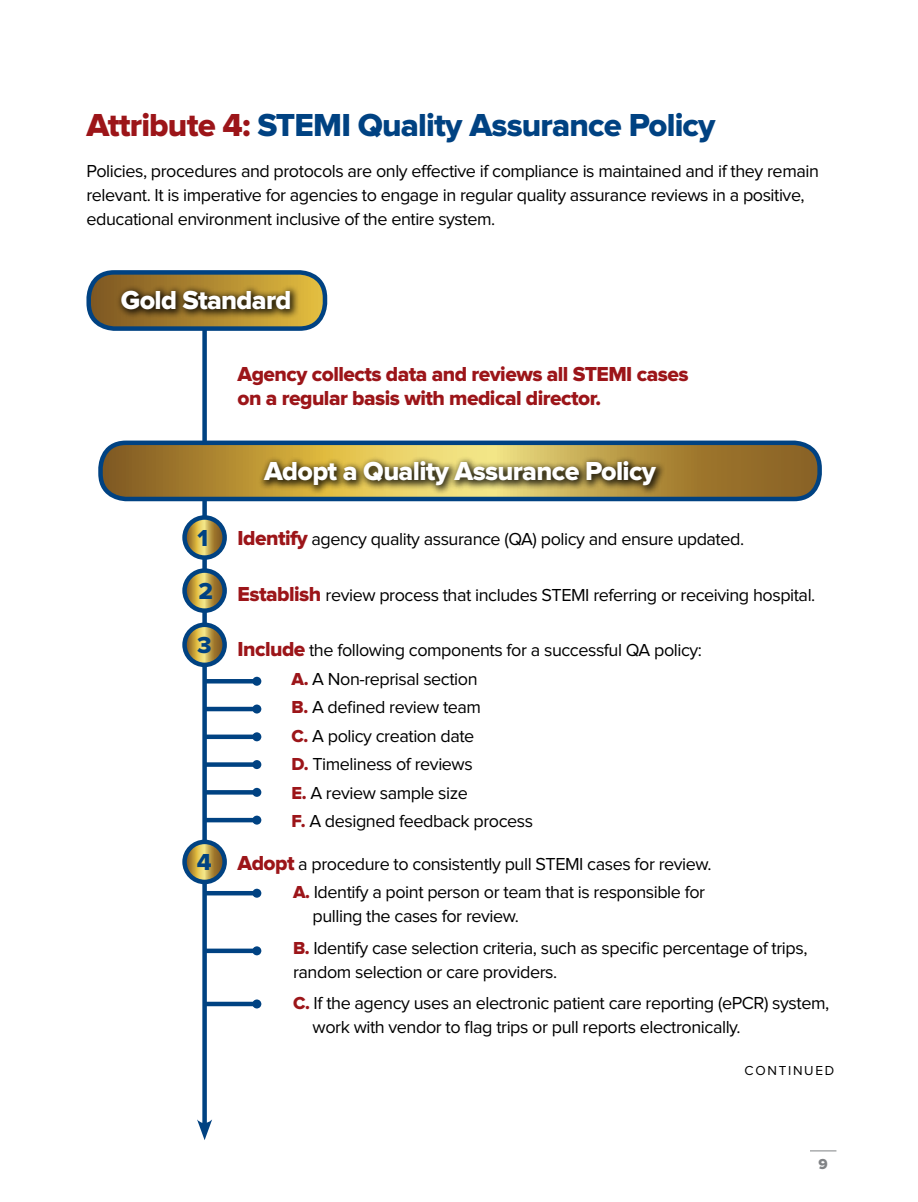
<style>
.page{position:relative;width:918px;height:1202px;background:#fff}
.page>*{position:absolute;margin:0;border:0;box-sizing:border-box;transform-origin:0 0}
.t1{font:33px "Proxima Nova Extrabld";letter-spacing:-.025em;color:#004282}
.t2{font:27px "Proxima Nova Extrabld";letter-spacing:-.025em;color:#fff}
.t3{font:24px "Proxima Nova Extrabld";color:#004282}
.t4{font:21px/24px "Proxima Nova Extrabld";letter-spacing:-.025em;color:#9c1519}
.t5{font:18px/28.5px "Proxima Nova";letter-spacing:-.025em;color:#000}
.t6{font:15px "Proxima Nova Extrabld";color:#808285}
.t7{font:13.5px "Proxima Nova";letter-spacing:.125em;color:#000}
.s1{color:#9c1519}
.s2{font-family:"Proxima Nova Extrabld";font-size:21px;color:#9c1519}
.s3{font-family:"Proxima Nova Extrabld";color:#9c1519}
</style>
<div class="page">
<svg style="left:810px;top:1150px;width:26px;height:1px"></svg>
<div style="left:202px;top:325px;width:5px;height:802px;background:#004282"></div>
<svg style="left:197px;top:1119px;width:15px;height:21px"></svg>
<svg style="left:91px;top:275px;width:233px;height:53px;background:#a6873a"></svg>
<div style="left:86px;top:270px;width:241px;height:61px;border:4px solid #004282;border-radius:26px"></div>
<div style="left:116px;top:284px;width:184px;height:35px;background:#000;opacity:.75"></div>
<svg style="left:185px;top:570px;width:40px;height:40px"></svg>
<div style="left:182px;top:568px;width:45px;height:45px;border:4px solid #004282;border-radius:50%"></div>
<svg style="left:185px;top:625px;width:40px;height:40px"></svg>
<div style="left:182px;top:622px;width:45px;height:45px;border:4px solid #004282;border-radius:50%"></div>
<svg style="left:185px;top:842px;width:40px;height:40px"></svg>
<div style="left:182px;top:839px;width:45px;height:45px;border:4px solid #004282;border-radius:50%"></div>
<svg style="left:185px;top:517px;width:40px;height:40px"></svg>
<div style="left:182px;top:515px;width:45px;height:45px;border:4px solid #004282;border-radius:50%"></div>
<svg style="left:101px;top:445px;width:716px;height:53px;background:#a78539"></svg>
<div style="left:98px;top:440px;width:724px;height:61px;border:4px solid #004282;border-radius:26px"></div>
<div style="left:258px;top:456px;width:408px;height:39px;background:#000;opacity:.75"></div>
<hr style="left:205px;top:891px;width:52px;height:4px;background:#004282">
<div style="left:252px;top:888px;width:9px;height:9px;background:#004282;border-radius:50%"></div>
<div style="left:205px;top:706px;width:52px;height:5px;background:#004282"></div>
<div style="left:252px;top:704px;width:9px;height:9px;background:#004282;border-radius:50%"></div>
<hr style="left:205px;top:679px;width:52px;height:4px;background:#004282">
<div style="left:252px;top:676px;width:9px;height:9px;background:#004282;border-radius:50%"></div>
<div style="left:205px;top:948px;width:52px;height:5px;background:#004282"></div>
<div style="left:252px;top:946px;width:9px;height:9px;background:#004282;border-radius:50%"></div>
<div style="left:205px;top:734px;width:52px;height:5px;background:#004282"></div>
<div style="left:252px;top:732px;width:9px;height:9px;background:#004282;border-radius:50%"></div>
<div style="left:205px;top:1001px;width:52px;height:5px;background:#004282"></div>
<div style="left:252px;top:999px;width:9px;height:9px;background:#004282;border-radius:50%"></div>
<hr style="left:205px;top:818px;width:52px;height:4px;background:#004282">
<div style="left:252px;top:815px;width:9px;height:9px;background:#004282;border-radius:50%"></div>
<svg style="left:207px;top:790px;width:45px;height:4px"></svg>
<div style="left:252px;top:788px;width:9px;height:9px;background:#004282;border-radius:50%"></div>
<div style="left:205px;top:762px;width:52px;height:5px;background:#004282"></div>
<div style="left:252px;top:760px;width:9px;height:9px;background:#004282;border-radius:50%"></div>
<h1 class="t1" style="left:86px;top:110px;width:631px"><span class="s1">Attribute 4:</span> STEMI Quality Assurance Policy</h1>
<p class="t5" style="left:86px;top:160px;width:734px;line-height:24px">Policies, procedures and protocols are only effective if compliance is maintained and if they remain relevant. It is imperative for agencies to engage in regular quality assurance reviews in a positive, educational environment inclusive of the entire system.</p>
<h2 class="t2" style="left:121px;top:287px;width:172px">Gold Standard</h2>
<p class="t4" style="left:238px;top:363px;width:452px">Agency collects data and reviews all STEMI cases on a regular basis with medical director.</p>
<h3 class="t3" style="left:197px;top:527px;width:12px">1</h3>
<h3 class="t3" style="left:198px;top:580px;width:16px">2</h3>
<h3 class="t3" style="left:197px;top:634px;width:16px">3</h3>
<h3 class="t3" style="left:197px;top:851px;width:16px">4</h3>
<h2 class="t2" style="left:264px;top:459px;width:394px">Adopt a Quality Assurance Policy</h2>
<p class="t5" style="left:238px;top:526px;width:508px"><span class="s2">Identify</span> agency quality assurance (QA) policy and ensure updated.</p>
<p class="t5" style="left:238px;top:581px;width:579px"><span class="s2">Establish</span> review process that includes STEMI referring or receiving hospital.</p>
<p class="t5" style="left:292px;top:637px;width:412px;text-indent:-54px"><span class="s2">Include</span> the following components for a successful QA policy:<br><span class="s3">A.</span> A Non-reprisal section<br><span class="s3">B.</span> A defined review team<br><span class="s3">C.</span> A policy creation date<br><span class="s3">D.</span> Timeliness of reviews<br><span class="s3">E.</span> A review sample size<br><span class="s3">F.</span> A designed feedback process</p>
<p class="t5" style="left:293px;top:850px;width:420px;text-indent:-55px"><span class="s2">Adopt</span> a procedure to consistently pull STEMI cases for review.<br><span class="s3">A.</span> Identify a point person or team that is responsible for</p>
<p class="t5" style="left:293px;top:901px;width:516px;line-height:31.5px;text-indent:20px">pulling the cases for review.<br><span class="s3">B.</span> Identify case selection criteria, such as specific percentage of trips,</p>
<p class="t5" style="left:293px;top:956px;width:538px;line-height:31.5px">random selection or care providers.<br><span class="s3">C.</span> If the agency uses an electronic patient care reporting (ePCR) system,</p>
<p class="t5" style="left:313px;top:1013px;width:430px">work with vendor to flag trips or pull reports electronically.</p>
<p class="t7" style="left:745px;top:1064px;width:91px">CONTINUED</p>
<p class="t6" style="left:819px;top:1157px;width:11px">9</p>
</div>
